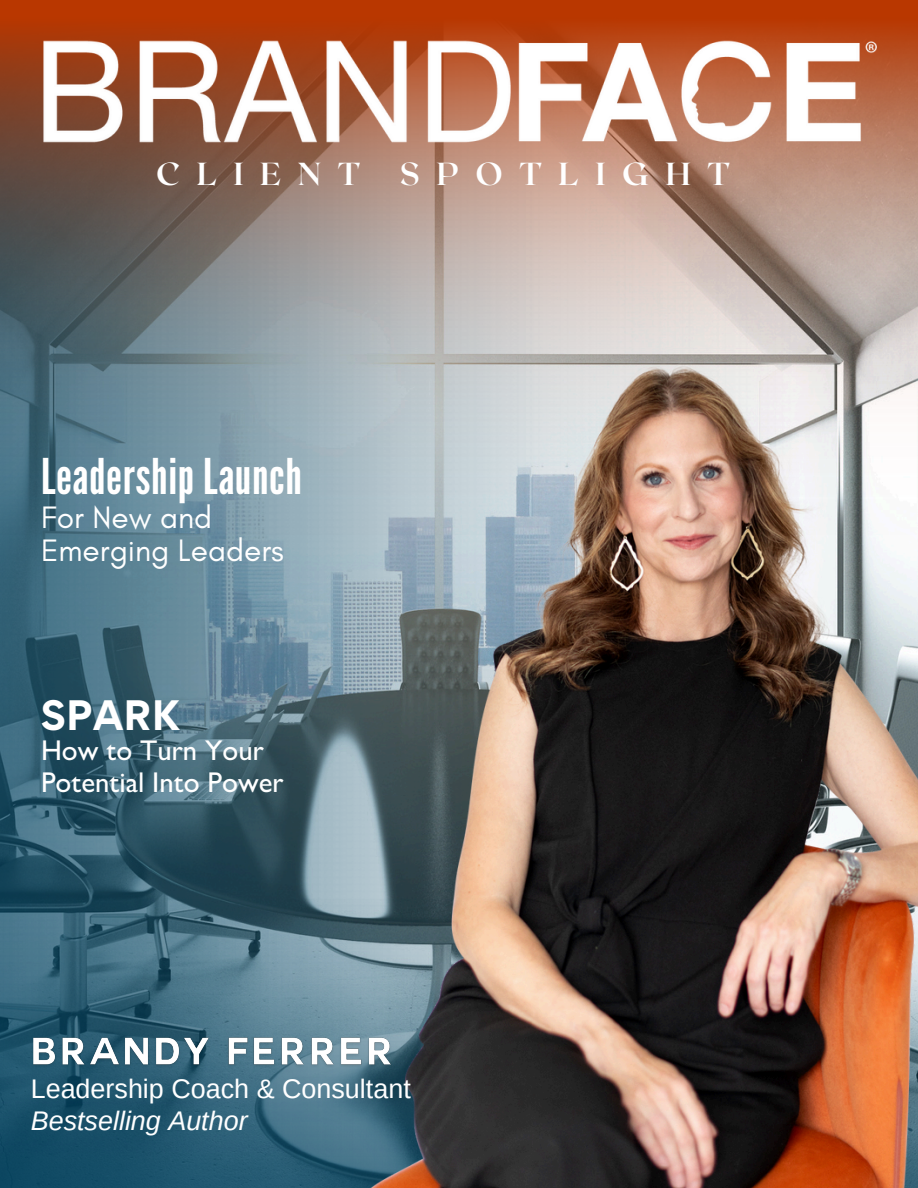
<style>
.page{position:relative;width:918px;height:1188px;background:#fff}
.page>*{position:absolute;margin:0;border:0;box-sizing:border-box;transform-origin:0 0}
.t1{font:49.2px "League Gothic";letter-spacing:.015em;color:#fff}
.t2{font:700 37.95px "Gordita";letter-spacing:.015em;color:#fff}
.t3{font:700 31.8px "Roxborough CF";letter-spacing:.525em;color:#fff}
.t4{font:31.65px/32.5px "Glacial Indifference";color:#fff}
.t5{font:500 28.65px/32.2px "Gill Sans";color:#fff}
.t6{font:26.85px "Arimo";color:#fff}
.t7{font:italic 26.85px "Arimo";color:#fff}
</style>
<div class="page">
<img style="left:0;top:535px;width:196px;height:365px">
<img style="left:0;top:900px;width:196px;height:288px">
<img style="left:0;top:0;width:196px;height:535px">
<img style="left:32px;top:29px;width:164px;height:125px">
<img style="left:28px;top:1034px;width:168px;height:42px">
<img style="left:196px;top:0;width:722px;height:1188px">
<p class="t3" style="left:156px;top:153px;width:575px">CLIENT SPOTLIGHT</p>
<h5 class="t1" style="left:41px;top:448px;width:262px">Leadership Launch</h5>
<h1 class="t4" style="left:41px;top:501px;width:244px">For New and<br>Emerging Leaders</h1>
<h3 class="t2" style="left:41px;top:690px;width:140px">SPARK</h3>
<h2 class="t5" style="left:41px;top:739px;width:244px">How to Turn Your<br>Potential Into Power</h2>
<p class="t6" style="left:31px;top:1074px;width:382px">Leadership Coach &amp; Consultant</p>
<p class="t7" style="left:31px;top:1106px;width:218px">Bestselling Author</p>
</div>
